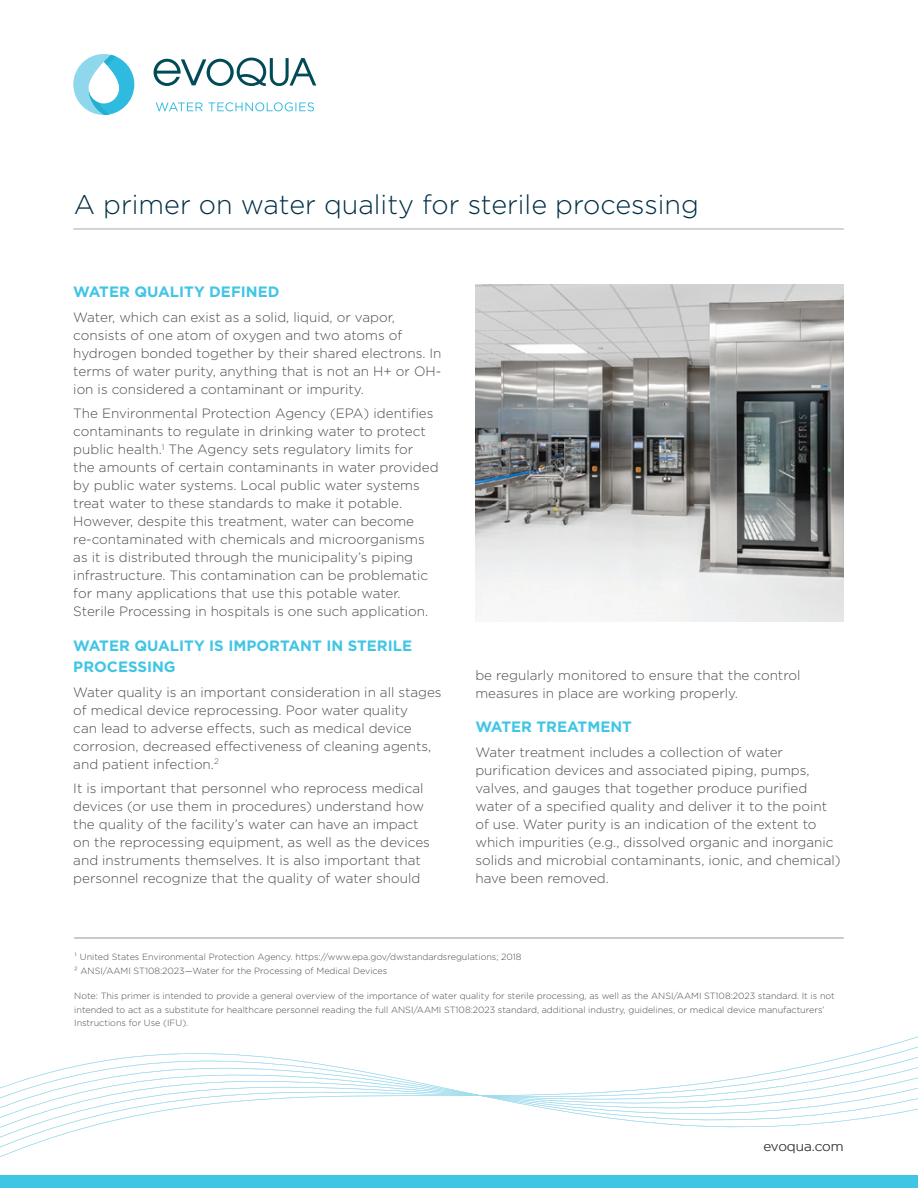
<style>
.page{position:relative;width:918px;height:1188px;background:#fff}
.page>*{position:absolute;margin:0;border:0;box-sizing:border-box;transform-origin:0 0}
.Headline_-_span_column{font:300 27px "Gotham";color:#002f45}
.Subhead{font:700 15px/21px "Gotham";color:#41c5e5}
.Body_text_-_last{font:300 13.5px/18px "Gotham";color:#4b4c4d}
.Body_text{font:300 13.5px/18px "Gotham";color:#4b4c4d}
.References_-_text{font:300 9px/13.5px "Gotham";color:#4b4c4d}
</style>
<div class="page">
<div style="left:0;top:1175px;width:918px;height:13px;background:#41c5e5"></div>
<svg style="left:154px;top:58px;width:162px;height:28px"></svg>
<svg style="left:156px;top:102px;width:46px;height:9px"></svg>
<svg style="left:208px;top:102px;width:106px;height:9px"></svg>
<svg style="left:73px;top:54px;width:61px;height:61px"></svg>
<img style="left:476px;top:285px;width:368px;height:336px">
<svg style="left:0;top:1036px;width:918px;height:121px"></svg>
<hr style="left:74px;top:938px;width:770px;height:1px;background:#959595">
<hr style="left:73px;top:229px;width:771px;height:1px;background:#a8a9ad">
<p class="Headline_-_span_column" style="left:74px;top:187px;width:627px">A primer on water quality for sterile processing</p>
<p class="Subhead" style="left:73px;top:281px;width:208px">WATER QUALITY DEFINED</p>
<p class="Body_text" style="left:73px;top:307px;width:370px">Water, which can exist as a solid, liquid, or vapor, consists of one atom of oxygen and two atoms of hydrogen bonded together by their shared electrons. In terms of water purity, anything that is not an H+ or OH&shy;ion is considered a contaminant or impurity.</p>
<p class="Body_text_-_last" style="left:73px;top:404px;width:367px">The Environmental Protection Agency (EPA) identifies contaminants to regulate in drinking water to protect public health.<sup>1</sup> The Agency sets regulatory limits for<br>the amounts of certain contaminants in water provided by public water systems. Local public water systems treat water to these standards to make it potable.<br>However, despite this treatment, water can become re-contaminated with chemicals and microorganisms as it is distributed through the municipality’s piping infrastructure. This contamination can be problematic for many applications that use this potable water.<br>Sterile Processing in hospitals is one such application.</p>
<p class="Subhead" style="left:73px;top:635px;width:340px">WATER QUALITY IS IMPORTANT IN STERILE<br>PROCESSING</p>
<p class="Body_text" style="left:73px;top:682px;width:370px">Water quality is an important consideration in all stages of medical device reprocessing. Poor water quality<br>can lead to adverse effects, such as medical device corrosion, decreased effectiveness of cleaning agents, and patient infection.<sup>2</sup></p>
<p class="Body_text_-_last" style="left:73px;top:779px;width:358px">It is important that personnel who reprocess medical devices (or use them in procedures) understand how the quality of the facility’s water can have an impact on the reprocessing equipment, as well as the devices and instruments themselves. It is also important that personnel recognize that the quality of water should</p>
<p class="Body_text_-_last" style="left:475px;top:666px;width:327px">be regularly monitored to ensure that the control measures in place are working properly.</p>
<p class="Subhead" style="left:475px;top:716px;width:158px">WATER TREATMENT</p>
<p class="Body_text_-_last" style="left:475px;top:743px;width:367px">Water treatment includes a collection of water purification devices and associated piping, pumps, valves, and gauges that together produce purified water of a specified quality and deliver it to the point of use. Water purity is an indication of the extent to which impurities (e.g., dissolved organic and inorganic solids and microbial contaminants, ionic, and chemical) have been removed.</p>
<p class="References_-_text" style="left:74px;top:950px;width:449px">¹ United States Environmental Protection Agency. https://www.epa.gov/dwstandardsregulations; 2018</p>
<p class="References_-_text" style="left:74px;top:964px;width:315px">² ANSI/AAMI ST108:2023—Water for the Processing of Medical Devices</p>
<p class="References_-_text" style="left:74px;top:989px;width:762px">Note: This primer is intended to provide a general overview of the importance of water quality for sterile processing, as well as the ANSI/AAMI ST108:2023 standard. It is not intended to act as a substitute for healthcare personnel reading the full ANSI/AAMI ST108:2023 standard, additional industry, guidelines, or medical device manufacturers’<br>Instructions for Use (IFU).</p>
<p class="Body_text_-_last" style="left:763px;top:1137px;width:82px">evoqua.com</p>
</div>
